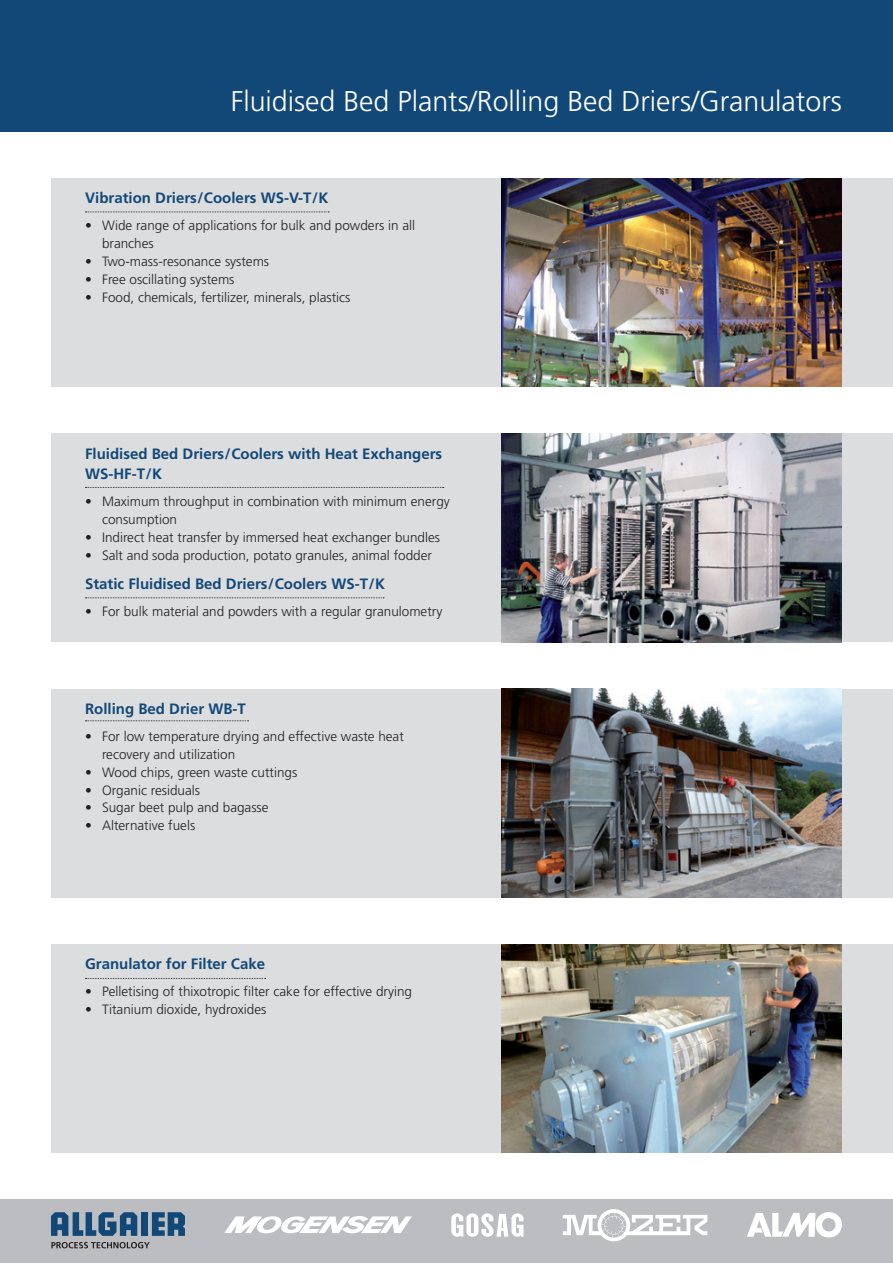
<style>
.page{position:relative;width:893px;height:1263px;background:#fff}
.page>*{position:absolute;margin:0;border:0;box-sizing:border-box;transform-origin:0 0}
.t1{font:300 28.5px "Frutiger";color:#fff}
.t2{font:700 15px/19.5px "Frutiger";color:#124877}
.t3{font:300 13.5px/18px "Frutiger";color:#231f20}
</style>
<div class="page">
<div style="left:0;top:0;width:893px;height:132px;background:#124877"></div>
<div style="left:0;top:1199px;width:893px;height:64px;background:#bcbdc0"></div>
<div style="left:51px;top:179px;width:842px;height:208px;background:#dcdddf"></div>
<div style="left:51px;top:434px;width:842px;height:208px;background:#dcdddf"></div>
<img style="left:502px;top:179px;width:340px;height:208px">
<img style="left:502px;top:434px;width:340px;height:208px">
<div style="left:51px;top:689px;width:842px;height:208px;background:#dcdddf"></div>
<img style="left:502px;top:689px;width:340px;height:208px">
<div style="left:51px;top:944px;width:842px;height:208px;background:#dcdddf"></div>
<img style="left:502px;top:944px;width:340px;height:208px">
<svg style="left:747px;top:1212px;width:95px;height:25px"></svg>
<svg style="left:563px;top:1209px;width:144px;height:32px"></svg>
<svg style="left:451px;top:1213px;width:72px;height:24px"></svg>
<svg style="left:224px;top:1216px;width:188px;height:17px"></svg>
<div style="left:141px;top:1212px;width:7px;height:24px;background:#124877"></div>
<svg style="left:51px;top:1212px;width:86px;height:24px"></svg>
<svg style="left:152px;top:1212px;width:33px;height:24px"></svg>
<svg style="left:51px;top:1242px;width:99px;height:6px"></svg>
<svg style="left:85px;top:597px;width:299px;height:1px"></svg>
<svg style="left:85px;top:212px;width:244px;height:1px"></svg>
<svg style="left:85px;top:487px;width:359px;height:1px"></svg>
<svg style="left:85px;top:720px;width:164px;height:1px"></svg>
<svg style="left:85px;top:978px;width:181px;height:1px"></svg>
<h1 class="t1" style="left:231px;top:85px;width:613px">Fluidised Bed Plants/Rolling Bed Driers/Granulators</h1>
<p class="t2" style="left:85px;top:188px;width:245px">Vibration Driers/Coolers WS-V-T/K</p>
<p class="t3" style="left:102px;top:217px;width:315px;text-indent:-17px">• Wide range of applications for bulk and powders in all branches</p>
<p class="t3" style="left:85px;top:253px;width:186px">• Two-mass-resonance systems</p>
<p class="t3" style="left:85px;top:271px;width:151px">• Free oscillating systems</p>
<p class="t3" style="left:85px;top:289px;width:267px">• Food, chemicals, fertilizer, minerals, plastics</p>
<p class="t2" style="left:85px;top:444px;width:359px">Fluidised Bed Driers/Coolers with Heat Exchangers<br>WS-HF-T/K</p>
<p class="t3" style="left:102px;top:492px;width:349px;text-indent:-17px">• Maximum throughput in combination with minimum energy consumption</p>
<p class="t3" style="left:85px;top:528px;width:357px">• Indirect heat transfer by immersed heat exchanger bundles</p>
<p class="t3" style="left:85px;top:546px;width:348px">• Salt and soda production, potato granules, animal fodder</p>
<p class="t2" style="left:85px;top:574px;width:302px">Static Fluidised Bed Driers/Coolers WS-T/K</p>
<p class="t3" style="left:85px;top:602px;width:359px">• For bulk material and powders with a regular granulometry</p>
<p class="t2" style="left:85px;top:699px;width:162px">Rolling Bed Drier WB-T</p>
<p class="t3" style="left:102px;top:727px;width:303px;text-indent:-17px">• For low temperature drying and effective waste heat recovery and utilization</p>
<p class="t3" style="left:85px;top:763px;width:214px">• Wood chips, green waste cuttings</p>
<p class="t3" style="left:85px;top:781px;width:117px">• Organic residuals</p>
<p class="t3" style="left:85px;top:799px;width:185px">• Sugar beet pulp and bagasse</p>
<p class="t3" style="left:85px;top:817px;width:112px">• Alternative fuels</p>
<p class="t2" style="left:85px;top:954px;width:182px">Granulator for Filter Cake</p>
<p class="t3" style="left:85px;top:982px;width:328px">• Pelletising of thixotropic filter cake for effective drying</p>
<p class="t3" style="left:85px;top:1000px;width:183px">• Titanium dioxide, hydroxides</p>
</div>
